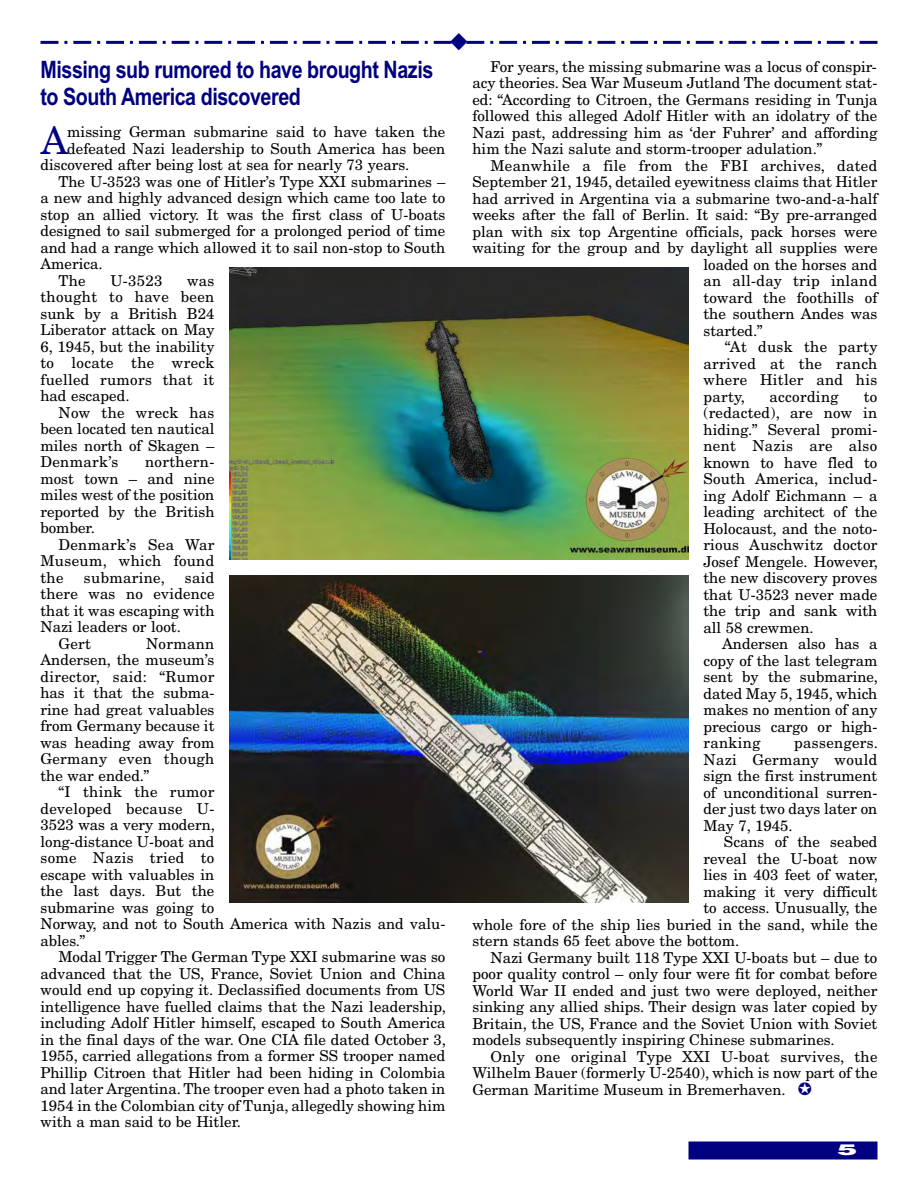
<style>
.page{position:relative;width:918px;height:1188px;background:#fff}
.page>*{position:absolute;margin:0;border:0;box-sizing:border-box;transform-origin:0 0}
.t1{font:37.8px "New Century Schlbk";color:#000080}
.t2{font:700 24px/27px "Arial Narrow";letter-spacing:-.02em;color:#000080}
.t3{font:15px/16.5px "New Century Schlbk";color:#000006;text-align:justify}
.t4{font:15px "New Century Schlbk";letter-spacing:.02em;color:#000006}
.t5{font:900 15px "Helvetica";color:#fff;scale:2 1}
</style>
<div class="page">
<div style="left:688px;top:1142px;width:190px;height:18px;background:#000080"></div>
<hr style="left:40px;top:41px;width:18px;height:3px;background:#000080">
<hr style="left:860px;top:41px;width:17px;height:3px;background:#000080">
<img style="left:229px;top:268px;width:459px;height:291px">
<img style="left:230px;top:575px;width:459px;height:328px">
<svg style="left:58px;top:40px;width:802px;height:4px"></svg>
<h2 class="t2" style="left:41px;top:56px;width:394px">Missing sub rumored to have brought Nazis to South America discovered</h2>
<h1 class="t1" style="left:41px;top:127px;width:29px">A</h1>
<p class="t3" style="left:67px;top:125px;width:380px">missing German submarine said to have taken the</p>
<p class="t3" style="left:67px;top:142px;width:380px">defeated Nazi leadership to South America has been</p>
<p class="t3" style="left:40px;top:158px;width:370px">discovered after being lost at sea for nearly 73 years.</p>
<p class="t3" style="left:58px;top:175px;width:389px">The U-3523 was one of Hitler’s Type XXI submarines –</p>
<p class="t3" style="left:40px;top:191px;width:406px">a new and highly advanced design which came too late to</p>
<p class="t3" style="left:40px;top:208px;width:406px">stop an allied victory. It was the first class of U-boats</p>
<p class="t3" style="left:40px;top:224px;width:406px">designed to sail submerged for a prolonged period of time</p>
<p class="t3" style="left:40px;top:241px;width:406px">and had a range which allowed it to sail non-stop to South</p>
<p class="t3" style="left:40px;top:257px;width:64px">America.</p>
<p class="t3" style="left:58px;top:274px;width:29px">The</p>
<p class="t3" style="left:110px;top:274px;width:54px">U-3523</p>
<p class="t3" style="left:40px;top:274px;width:175px;text-indent:147px">was thought to have been sunk by a British B24<br>Liberator attack on May 6, 1945, but the inability to locate the wreck fuelled rumors that it had escaped.</p>
<p class="t3" style="left:40px;top:406px;width:176px;text-indent:18px">Now the wreck has been located ten nautical miles north of Skagen – Denmark’s</p>
<p class="t3" style="left:40px;top:455px;width:176px;text-indent:105px">northern&shy;most town – and nine miles west of the position reported by the British bomber.</p>
<p class="t3" style="left:40px;top:538px;width:175px;text-indent:18px">Denmark’s Sea War Museum, which found the</p>
<p class="t4" style="left:84px;top:572px;width:83px">submarine,</p>
<p class="t3" style="left:185px;top:571px;width:31px">said</p>
<p class="t3" style="left:40px;top:587px;width:176px">there was no evidence</p>
<p class="t3" style="left:40px;top:604px;width:176px">that it was escaping with</p>
<p class="t3" style="left:40px;top:620px;width:142px">Nazi leaders or loot.</p>
<p class="t3" style="left:58px;top:637px;width:34px">Gert</p>
<p class="t3" style="left:40px;top:637px;width:176px;text-indent:106px">Normann Andersen, the museum’s director, said: “Rumor has it that the subma&shy;rine had great valuables from Germany because it was heading away from Germany even though the war ended.”</p>
<p class="t3" style="left:40px;top:785px;width:407px;text-align:left;text-indent:18px">“I think the rumor<br>developed because U-<br>3523 was a very modern,<br>long-distance U-boat and<br>some Nazis tried to<br>escape with valuables in<br>the last days. But the<br>submarine was going to<br>Norway, and not to South America with Nazis and valu&shy;ables.”</p>
<p class="t3" style="left:40px;top:950px;width:407px;text-indent:18px">Modal Trigger The German Type XXI submarine was so advanced that the US, France, Soviet Union and China would end up copying it. Declassified documents from US intelligence have fuelled claims that the Nazi leadership, including Adolf Hitler himself, escaped to South America in the final days of the war. One CIA file dated October 3, 1955, carried allegations from a former SS trooper named Phillip Citroen that Hitler had been hiding in Colombia and later Argentina. The trooper even had a photo taken in 1954 in the Colombian city of Tunja, allegedly showing him with a man said to be Hitler.</p>
<p class="t3" style="left:472px;top:60px;width:406px;text-indent:18px">For years, the missing submarine was a locus of conspir&shy;acy theories. Sea War Museum Jutland The document stat&shy;ed: “According to Citroen, the Germans residing in Tunja followed this alleged Adolf Hitler with an idolatry of the Nazi past, addressing him as ‘der Fuhrer’ and affording him the Nazi salute and storm-trooper adulation.”</p>
<p class="t4" style="left:490px;top:160px;width:388px">Meanwhile a file from the FBI archives, dated</p>
<p class="t3" style="left:472px;top:175px;width:406px">September 21, 1945, detailed eyewitness claims that Hitler</p>
<p class="t3" style="left:472px;top:192px;width:406px">had arrived in Argentina via a submarine two-and-a-half</p>
<p class="t3" style="left:472px;top:208px;width:406px">weeks after the fall of Berlin. It said: “By pre-arranged</p>
<p class="t3" style="left:472px;top:225px;width:406px">plan with six top Argentine officials, pack horses were</p>
<p class="t3" style="left:472px;top:241px;width:407px">waiting for the group and by daylight all supplies were</p>
<p class="t3" style="left:703px;top:258px;width:175px">loaded on the horses and</p>
<p class="t4" style="left:703px;top:275px;width:175px">an all-day trip inland</p>
<p class="t3" style="left:703px;top:291px;width:175px">toward the foothills of</p>
<p class="t3" style="left:703px;top:307px;width:175px">the southern Andes was</p>
<p class="t3" style="left:703px;top:324px;width:61px">started.”</p>
<p class="t4" style="left:725px;top:341px;width:154px">“At dusk the party</p>
<p class="t4" style="left:703px;top:358px;width:175px">arrived at the ranch</p>
<p class="t4" style="left:703px;top:374px;width:175px">where Hitler and his</p>
<p class="t3" style="left:703px;top:390px;width:43px">party,</p>
<p class="t4" style="left:770px;top:391px;width:71px">according</p>
<p class="t3" style="left:703px;top:390px;width:176px;text-indent:160px">to (redacted), are now in hiding.” Several promi&shy;nent Nazis are also known to have fled to South America, includ&shy;ing Adolf Eichmann – a leading architect of the Holocaust, and the noto&shy;rious Auschwitz doctor Josef Mengele. However, the new discovery proves that U-3523 never made the trip and sank with all 58 crewmen.</p>
<p class="t3" style="left:703px;top:637px;width:176px;text-indent:19px">Andersen also has a copy of the last telegram sent by the submarine, dated May 5, 1945, which makes no mention of any precious cargo or high&shy;ranking</p>
<p class="t3" style="left:703px;top:736px;width:176px;text-indent:91px">passengers.<br>Nazi Germany would sign the first instrument of unconditional surren&shy;der just two days later on May 7, 1945.</p>
<p class="t3" style="left:724px;top:835px;width:155px">Scans of the seabed</p>
<p class="t3" style="left:703px;top:852px;width:175px">reveal the U-boat now</p>
<p class="t3" style="left:703px;top:868px;width:176px">lies in 403 feet of water,</p>
<p class="t3" style="left:703px;top:885px;width:175px">making it very difficult</p>
<p class="t3" style="left:703px;top:901px;width:175px">to access. Unusually, the</p>
<p class="t3" style="left:472px;top:918px;width:407px">whole fore of the ship lies buried in the sand, while the</p>
<p class="t3" style="left:472px;top:934px;width:268px">stern stands 65 feet above the bottom.</p>
<p class="t3" style="left:490px;top:951px;width:388px">Nazi Germany built 118 Type XXI U-boats but – due to</p>
<p class="t3" style="left:472px;top:967px;width:407px">poor quality control – only four were fit for combat before</p>
<p class="t3" style="left:472px;top:984px;width:406px">World War II ended and just two were deployed, neither</p>
<p class="t3" style="left:472px;top:1000px;width:406px">sinking any allied ships. Their design was later copied by</p>
<p class="t3" style="left:472px;top:1017px;width:406px">Britain, the US, France and the Soviet Union with Soviet</p>
<p class="t3" style="left:472px;top:1033px;width:364px">models subsequently inspiring Chinese submarines.</p>
<p class="t4" style="left:490px;top:1051px;width:389px">Only one original Type XXI U-boat survives, the</p>
<p class="t3" style="left:472px;top:1066px;width:407px">Wilhelm Bauer (formerly U-2540), which is now part of the</p>
<p class="t3" style="left:472px;top:1083px;width:315px">German Maritime Museum in Bremerhaven.</p>
<p class="t5" style="left:837px;top:1140px;width:12px">5</p>
</div>
